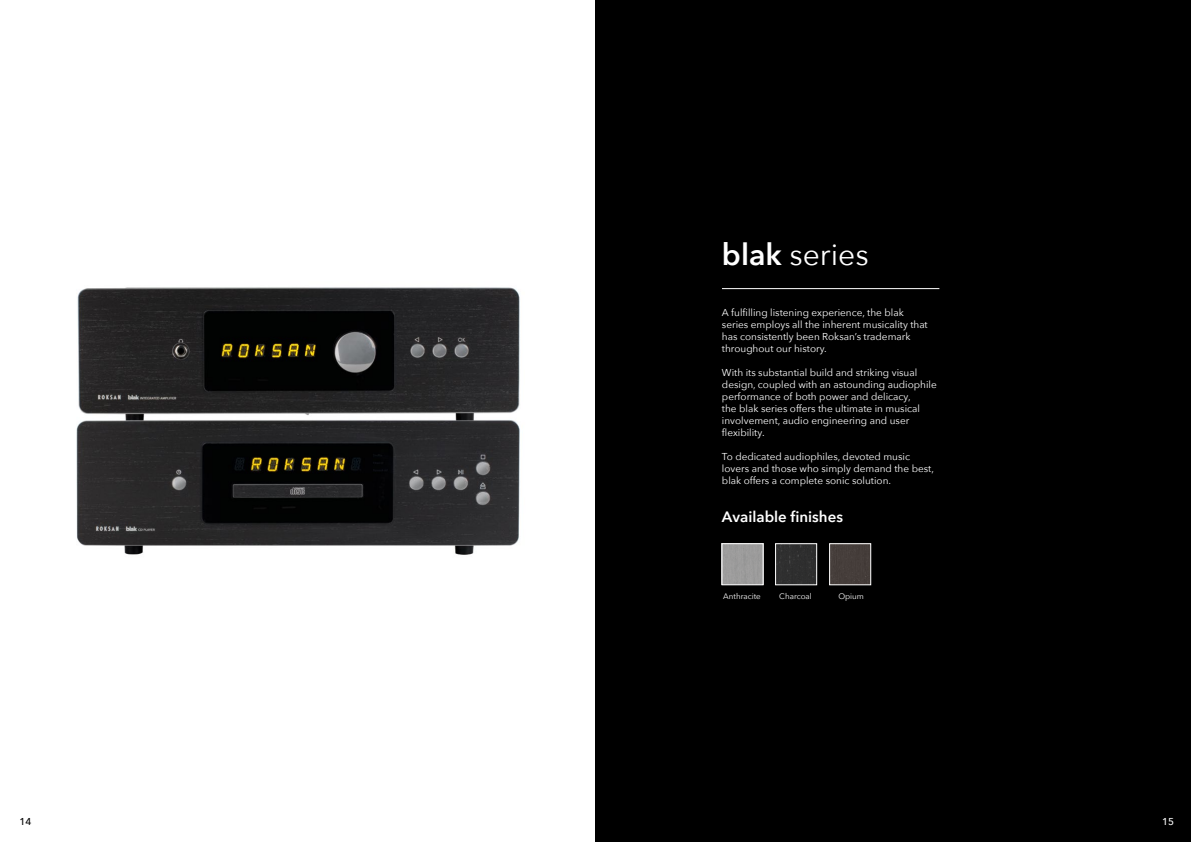
<style>
.page{position:relative;width:1191px;height:842px;background:#fff}
.page>*{position:absolute;margin:0;border:0;box-sizing:border-box;transform-origin:0 0}
.t1{font:30px "Avenir Next";color:#fff}
.t2{font:600 15px "Avenir Next";color:#fff}
.t3{font:10px/12px "Avenir Next";color:#fff}
.t4{font:500 10px "Avenir Next";color:#000}
.t5{font:500 10px "Avenir Next";color:#fff}
.t6{font:8px "Avenir Next";color:#fff}
.s1{font-weight:600}
</style>
<div class="page">
<img style="left:76px;top:287px;width:444px;height:268px">
<div style="left:595px;top:0;width:596px;height:842px;background:#000"></div>
<hr style="left:722px;top:288px;width:217px;height:1px;background:#fff">
<img style="left:723px;top:545px;width:38px;height:38px">
<div style="left:721px;top:543px;width:42px;height:42px;border:1px solid #fff"></div>
<img style="left:777px;top:545px;width:38px;height:38px">
<div style="left:775px;top:543px;width:42px;height:42px;border:1px solid #fff"></div>
<img style="left:831px;top:545px;width:38px;height:38px">
<div style="left:829px;top:543px;width:42px;height:42px;border:1px solid #fff"></div>
<p class="t4" style="left:20px;top:812px;width:13px">14</p>
<h1 class="t1" style="left:722px;top:229px;width:148px"><span class="s1">blak</span> series</h1>
<p class="t3" style="left:722px;top:306px;width:207px">A fulfilling listening experience, the blak series employs all the inherent musicality that has consistently been Roksan’s trademark throughout our history.</p>
<p class="t3" style="left:722px;top:366px;width:216px">With its substantial build and striking visual design, coupled with an astounding audiophile performance of both power and delicacy,<br>the blak series offers the ultimate in musical involvement, audio engineering and user flexibility.</p>
<p class="t3" style="left:722px;top:450px;width:213px">To dedicated audiophiles, devoted music lovers and those who simply demand the best, blak offers a complete sonic solution.</p>
<h2 class="t2" style="left:722px;top:504px;width:122px">Available finishes</h2>
<p class="t6" style="left:723px;top:589px;width:39px">Anthracite</p>
<p class="t6" style="left:779px;top:589px;width:34px">Charcoal</p>
<p class="t6" style="left:838px;top:589px;width:27px">Opium</p>
<p class="t5" style="left:1162px;top:812px;width:13px">15</p>
</div>
